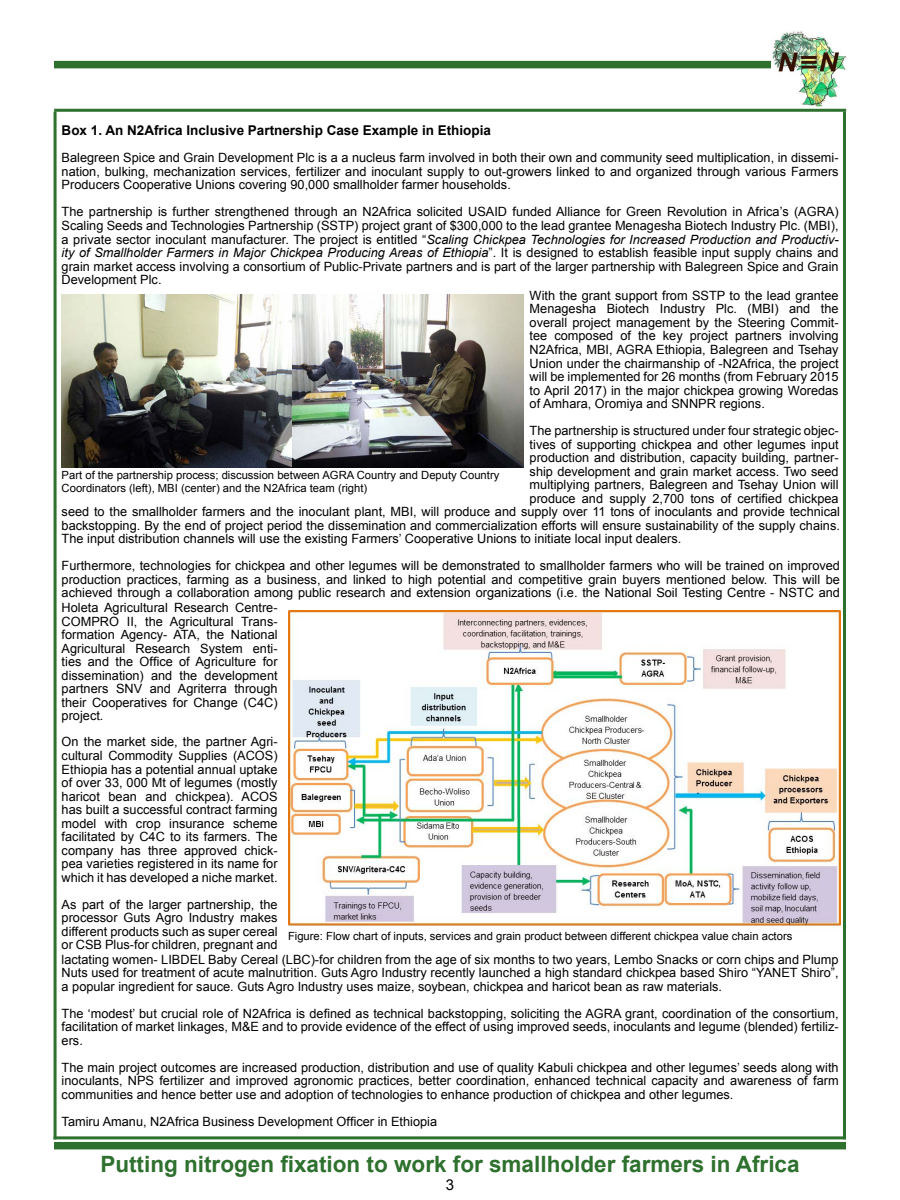
<style>
.page{position:relative;width:900px;height:1200px;background:#fff}
.page>*{position:absolute;margin:0;border:0;box-sizing:border-box;transform-origin:0 0}
.t1{font:700 22.5px "Arial";color:#2e702e}
.t2{font:15px "Arial";color:#000}
.t3{font:700 13.5px "Arial";color:#000}
.t4{font:12.75px/13.5px "Arial";color:#000;text-align:justify}
.t5{font:11.25px/13.5px "Arial";color:#000}
.s1{font-style:italic}
</style>
<div class="page">
<div style="left:54px;top:1142px;width:792px;height:7px;background:#2e702e"></div>
<div style="left:54px;top:61px;width:717px;height:7px;background:#2e702e"></div>
<img style="left:772px;top:31px;width:74px;height:76px">
<img style="left:288px;top:610px;width:552px;height:316px">
<img style="left:62px;top:295px;width:462px;height:173px">
<hr style="left:54px;top:109px;width:792px;height:3px;background:#2e702e">
<hr style="left:54px;top:1136px;width:792px;height:3px;background:#2e702e">
<hr style="left:843px;top:112px;width:3px;height:1027px;background:#2e702e">
<hr style="left:54px;top:112px;width:3px;height:1027px;background:#2e702e">
<p class="t3" style="left:62px;top:122px;width:431px">Box 1. An N2Africa Inclusive Partnership Case Example in Ethiopia</p>
<p class="t4" style="left:62px;top:151px;width:778px">Balegreen Spice and Grain Development Plc is a a nucleus farm involved in both their own and community seed multiplication, in dissemi&shy;nation, bulking, mechanization services, fertilizer and inoculant supply to out-growers linked to and organized through various Farmers Producers Cooperative Unions covering 90,000 smallholder farmer households.</p>
<p class="t4" style="left:62px;top:205px;width:779px">The partnership is further strengthened through an N2Africa solicited USAID funded Alliance for Green Revolution in Africa’s (AGRA)<br>Scaling Seeds and Technologies Partnership (SSTP) project grant of $300,000 to the lead grantee Menagesha Biotech Industry Plc. (MBI), a private sector inoculant manufacturer. The project is entitled “<span class="s1">Scaling Chickpea Technologies for Increased Production and Productiv&shy;ity of Smallholder Farmers in Major Chickpea Producing Areas of Ethiopia</span>”. It is designed to establish feasible input supply chains and grain market access involving a consortium of Public-Private partners and is part of the larger partnership with Balegreen Spice and Grain Development Plc.</p>
<p class="t4" style="left:530px;top:289px;width:310px">With the grant support from SSTP to the lead grantee Menagesha Biotech Industry Plc. (MBI) and the overall project management by the Steering Commit&shy;tee composed of the key project partners involving N2Africa, MBI, AGRA Ethiopia, Balegreen and Tsehay Union under the chairmanship of -N2Africa, the project will be implemented for 26 months (from February 2015 to April 2017) in the major chickpea growing Woredas of Amhara, Oromiya and SNNPR regions.</p>
<p class="t4" style="left:530px;top:424px;width:310px">The partnership is structured under four strategic objec&shy;tives of supporting chickpea and other legumes input production and distribution, capacity building, partner&shy;ship development and grain market access. Two seed multiplying partners, Balegreen and Tsehay Union will produce and supply 2,700 tons of certified chickpea</p>
<p class="t5" style="left:62px;top:468px;width:439px">Part of the partnership process; discussion between AGRA Country and Deputy Country<br>Coordinators (left), MBI (center) and the N2Africa team (right)</p>
<p class="t4" style="left:62px;top:505px;width:780px">seed to the smallholder farmers and the inoculant plant, MBI, will produce and supply over 11 tons of inoculants and provide technical backstopping. By the end of project period the dissemination and commercialization efforts will ensure sustainability of the supply chains.<br>The input distribution channels will use the existing Farmers’ Cooperative Unions to initiate local input dealers.</p>
<p class="t4" style="left:62px;top:559px;width:780px">Furthermore, technologies for chickpea and other legumes will be demonstrated to smallholder farmers who will be trained on improved production practices, farming as a business, and linked to high potential and competitive grain buyers mentioned below. This will be achieved through a collaboration among public research and extension organizations (i.e. the National Soil Testing Centre - NSTC and</p>
<p class="t4" style="left:62px;top:601px;width:218px">Holeta Agricultural Research Centre-COMPRO II, the Agricultural Trans&shy;formation Agency- ATA, the National Agricultural Research System enti&shy;ties and the Office of Agriculture for dissemination) and the development partners SNV and Agriterra through their Cooperatives for Change (C4C) project.</p>
<p class="t4" style="left:62px;top:735px;width:218px">On the market side, the partner Agri&shy;cultural Commodity Supplies (ACOS)<br>Ethiopia has a potential annual uptake of over 33, 000 Mt of legumes (mostly haricot bean and chickpea). ACOS has built a successful contract farming model with crop insurance scheme facilitated by C4C to its farmers. The company has three approved chick&shy;pea varieties registered in its name for which it has developed a niche market.</p>
<p class="t4" style="left:62px;top:897px;width:217px">As part of the larger partnership, the processor Guts Agro Industry makes different products such as super cereal or CSB Plus-for children, pregnant and</p>
<p class="t5" style="left:288px;top:930px;width:506px">Figure: Flow chart of inputs, services and grain product between different chickpea value chain actors</p>
<p class="t4" style="left:62px;top:953px;width:778px">lactating women- LIBDEL Baby Cereal (LBC)-for children from the age of six months to two years, Lembo Snacks or corn chips and Plump Nuts used for treatment of acute malnutrition. Guts Agro Industry recently launched a high standard chickpea based Shiro “YANET Shiro”, a popular ingredient for sauce. Guts Agro Industry uses maize, soybean, chickpea and haricot bean as raw materials.</p>
<p class="t4" style="left:62px;top:1007px;width:778px">The ‘modest’ but crucial role of N2Africa is defined as technical backstopping, soliciting the AGRA grant, coordination of the consortium, facilitation of market linkages, M&amp;E and to provide evidence of the effect of using improved seeds, inoculants and legume (blended) fertiliz&shy;ers.</p>
<p class="t4" style="left:62px;top:1061px;width:778px">The main project outcomes are increased production, distribution and use of quality Kabuli chickpea and other legumes’ seeds along with inoculants, NPS fertilizer and improved agronomic practices, better coordination, enhanced technical capacity and awareness of farm communities and hence better use and adoption of technologies to enhance production of chickpea and other legumes.</p>
<p class="t4" style="left:62px;top:1115px;width:377px">Tamiru Amanu, N2Africa Business Development Officer in Ethiopia</p>
<h1 class="t1" style="left:100px;top:1149px;width:701px">Putting nitrogen fixation to work for smallholder farmers in Africa</h1>
<p class="t2" style="left:446px;top:1175px;width:10px">3</p>
</div>
